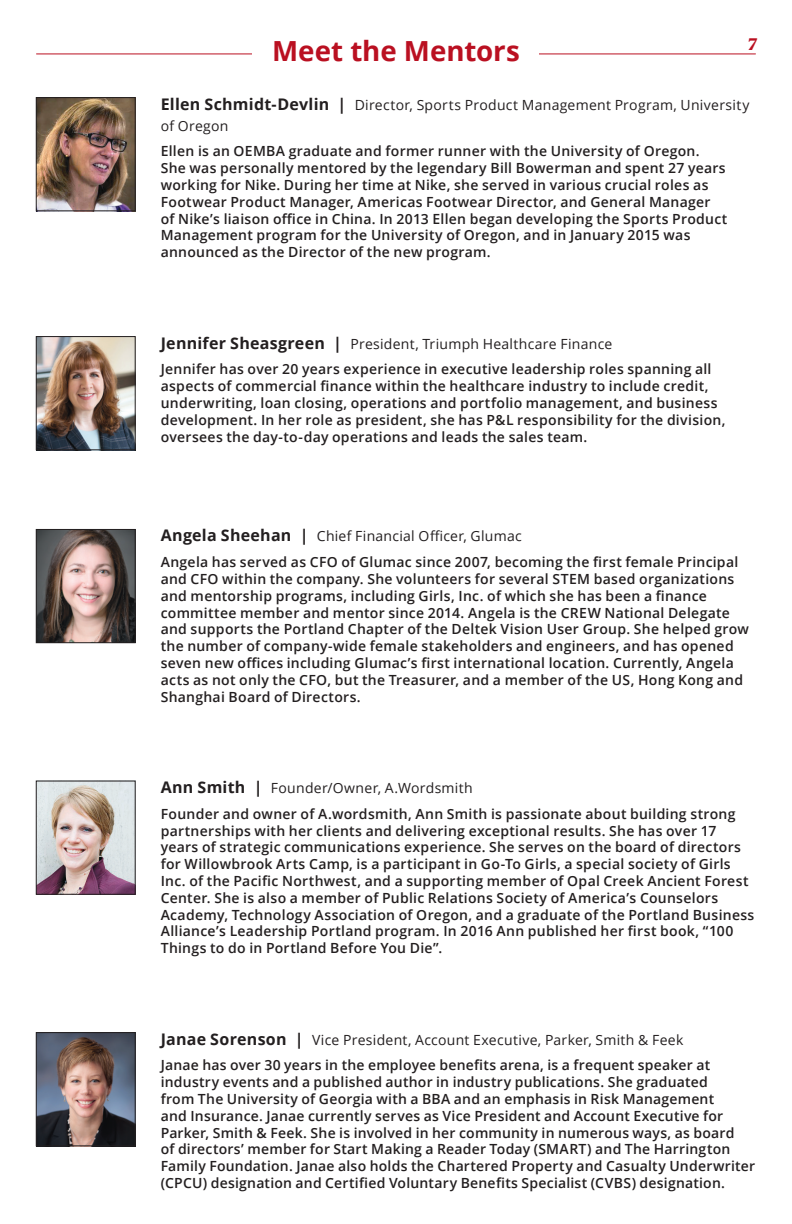
<style>
.page{position:relative;width:792px;height:1224px;background:#fff}
.page>*{position:absolute;margin:0;border:0;box-sizing:border-box;transform-origin:0 0}
.t1{font:700 27.8px "Open Sans";color:#ba1021}
.Title_Company{font:italic 800 18px "Acta";color:#ba1021}
.t2{font:600 14px/16.8px "Open Sans";letter-spacing:.02em;color:#231f20}
.Name{font:14px/21px "Open Sans";letter-spacing:.02em;color:#231f20}
.s1{font-weight:700;font-size:16px}
</style>
<div class="page">
<hr style="left:36px;top:53px;width:719px;height:1px;background:#ba1021">
<div style="left:253px;top:36px;width:286px;height:29px;background:#fff"></div>
<img style="left:38px;top:1034px;width:95px;height:110px">
<div style="left:36px;top:1032px;width:99px;height:114px;border:1px solid #231f20"></div>
<img style="left:38px;top:783px;width:95px;height:110px">
<div style="left:36px;top:781px;width:99px;height:114px;border:1px solid #231f20"></div>
<img style="left:38px;top:99px;width:95px;height:110px">
<div style="left:36px;top:97px;width:99px;height:114px;border:1px solid #231f20"></div>
<img style="left:38px;top:338px;width:95px;height:110px">
<div style="left:36px;top:336px;width:99px;height:114px;border:1px solid #231f20"></div>
<img style="left:38px;top:531px;width:95px;height:110px">
<div style="left:36px;top:529px;width:99px;height:114px;border:1px solid #231f20"></div>
<p class="t1" style="left:272px;top:31px;width:249px">Meet the Mentors</p>
<p class="Title_Company" style="left:747px;top:32px;width:10px">7</p>
<p class="Name" style="left:161px;top:94px;width:590px"><span class="s1">Ellen Schmidt-Devlin |</span> Director, Sports Product Management Program, University of Oregon</p>
<p class="t2" style="left:161px;top:143px;width:568px">Ellen is an OEMBA graduate and former runner with the University of Oregon.<br>She was personally mentored by the legendary Bill Bowerman and spent 27 years working for Nike. During her time at Nike, she served in various crucial roles as Footwear Product Manager, Americas Footwear Director, and General Manager of Nike’s liaison office in China. In 2013 Ellen began developing the Sports Product Management program for the University of Oregon, and in January 2015 was announced as the Director of the new program.</p>
<p class="Name" style="left:161px;top:333px;width:453px"><span class="s1">Jennifer Sheasgreen |</span> President, Triumph Healthcare Finance</p>
<p class="t2" style="left:161px;top:361px;width:566px">Jennifer has over 20 years experience in executive leadership roles spanning all aspects of commercial finance within the healthcare industry to include credit, underwriting, loan closing, operations and portfolio management, and business development. In her role as president, she has P&amp;L responsibility for the division, oversees the day-to-day operations and leads the sales team.</p>
<p class="Name" style="left:161px;top:526px;width:363px"><span class="s1">Angela Sheehan |</span> Chief Financial Officer, Glumac</p>
<p class="t2" style="left:161px;top:553px;width:590px">Angela has served as CFO of Glumac since 2007, becoming the first female Principal and CFO within the company. She volunteers for several STEM based organizations and mentorship programs, including Girls, Inc. of which she has been a finance committee member and mentor since 2014. Angela is the CREW National Delegate and supports the Portland Chapter of the Deltek Vision User Group. She helped grow the number of company-wide female stakeholders and engineers, and has opened seven new offices including Glumac’s first international location. Currently, Angela acts as not only the CFO, but the Treasurer, and a member of the US, Hong Kong and Shanghai Board of Directors.</p>
<p class="Name" style="left:161px;top:777px;width:314px"><span class="s1">Ann Smith |</span> Founder/Owner, A.Wordsmith</p>
<p class="t2" style="left:161px;top:805px;width:595px">Founder and owner of A.wordsmith, Ann Smith is passionate about building strong partnerships with her clients and delivering exceptional results. She has over 17 years of strategic communications experience. She serves on the board of directors for Willowbrook Arts Camp, is a participant in Go-To Girls, a special society of Girls Inc. of the Pacific Northwest, and a supporting member of Opal Creek Ancient Forest Center. She is also a member of Public Relations Society of America’s Counselors Academy, Technology Association of Oregon, and a graduate of the Portland Business Alliance’s Leadership Portland program. In 2016 Ann published her first book, “100<br>Things to do in Portland Before You Die”.</p>
<p class="Name" style="left:161px;top:1029px;width:524px"><span class="s1">Janae Sorenson |</span> Vice President, Account Executive, Parker, Smith &amp; Feek</p>
<p class="t2" style="left:161px;top:1057px;width:596px">Janae has over 30 years in the employee benefits arena, is a frequent speaker at industry events and a published author in industry publications. She graduated<br>from The University of Georgia with a BBA and an emphasis in Risk Management<br>and Insurance. Janae currently serves as Vice President and Account Executive for Parker, Smith &amp; Feek. She is involved in her community in numerous ways, as board<br>of directors’ member for Start Making a Reader Today (SMART) and The Harrington Family Foundation. Janae also holds the Chartered Property and Casualty Underwriter (CPCU) designation and Certified Voluntary Benefits Specialist (CVBS) designation.</p>
</div>
